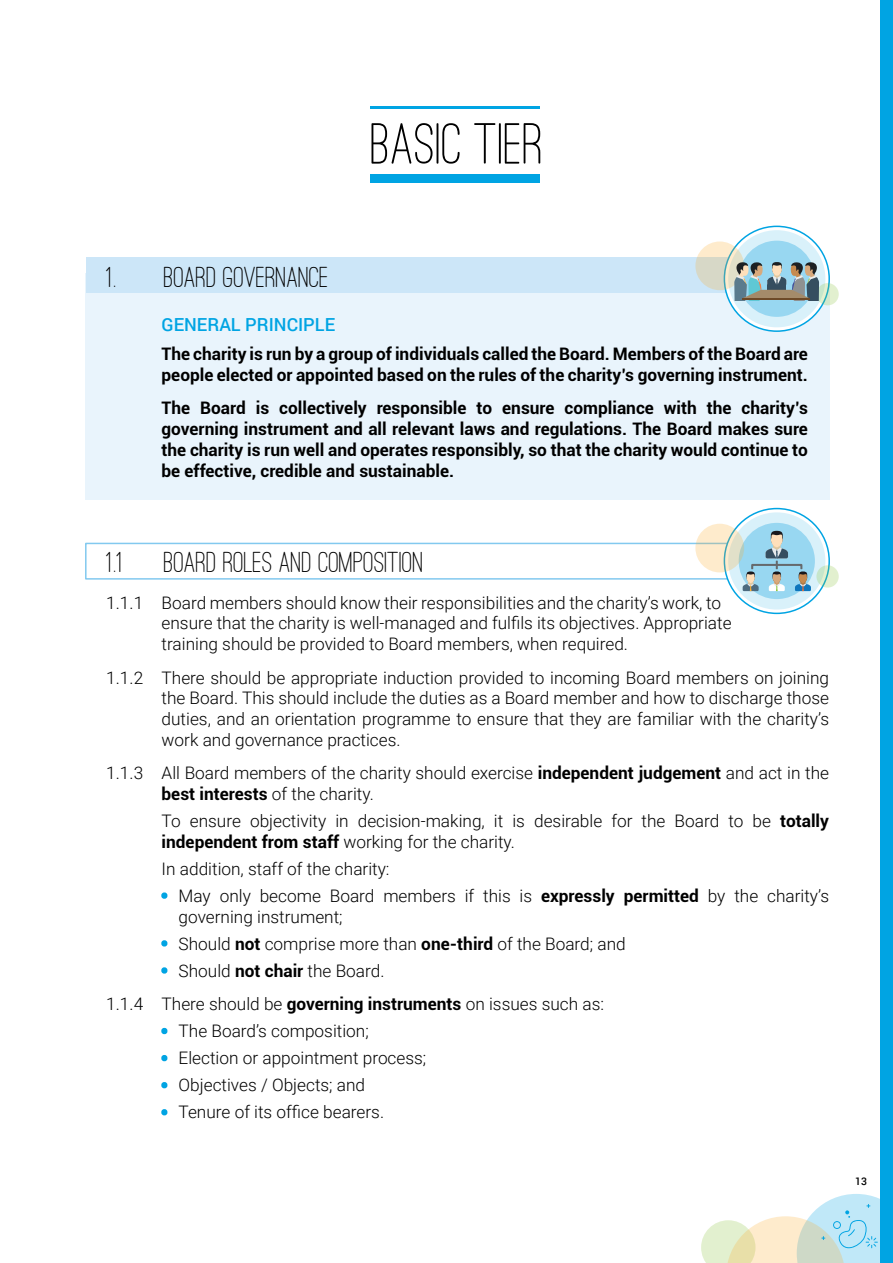
<style>
.page{position:relative;width:893px;height:1263px;background:#fff}
.page>*{position:absolute;margin:0;border:0;box-sizing:border-box;transform-origin:0 0}
.t1{font:500 60px "Ostrich Sans Rounded";color:#000}
.t2{font:500 30px "Ostrich Sans Rounded";color:#000}
.t3{font:500 18px "Roboto";color:#00a4e3}
.t4{font:300 17.25px/20.7px "Roboto";color:#000}
.t5{font:700 17.25px/20.7px "Roboto";color:#000}
.t6{font:500 10.5px "Roboto";color:#000}
.s1{font-weight:700}
.s2{color:#00a4e3}
</style>
<div class="page">
<div style="left:85px;top:273px;width:745px;height:227px;background:#e9f4fc"></div>
<hr style="left:371px;top:106px;width:169px;height:3px;background:#00a4e3">
<div style="left:371px;top:174px;width:169px;height:9px;background:#00a4e3"></div>
<div style="left:86px;top:258px;width:693px;height:35px;background:#cce6f8"></div>
<svg style="left:724px;top:226px;width:105px;height:105px"></svg>
<div style="left:728px;top:230px;width:97px;height:97px;background:#d9f1fa;border-radius:50%"></div>
<div style="left:739px;top:241px;width:76px;height:76px;background:#98d7f1;border-radius:50%"></div>
<svg style="left:816px;top:283px;width:23px;height:22px"></svg>
<svg style="left:695px;top:241px;width:49px;height:49px;background:#dfddc9"></svg>
<div style="left:85px;top:543px;width:694px;height:37px;border:2px solid #82c9ef"></div>
<svg style="left:724px;top:509px;width:105px;height:104px"></svg>
<svg style="left:728px;top:512px;width:97px;height:98px;background:#d9f0f9"></svg>
<svg style="left:739px;top:523px;width:76px;height:76px"></svg>
<svg style="left:816px;top:565px;width:23px;height:23px"></svg>
<svg style="left:695px;top:524px;width:49px;height:48px;background:#ede4ca"></svg>
<svg style="left:161px;top:892px;width:7px;height:7px"></svg>
<svg style="left:161px;top:940px;width:7px;height:7px"></svg>
<svg style="left:161px;top:967px;width:7px;height:7px"></svg>
<svg style="left:161px;top:1027px;width:7px;height:8px"></svg>
<svg style="left:161px;top:1055px;width:7px;height:7px"></svg>
<svg style="left:161px;top:1082px;width:7px;height:7px"></svg>
<svg style="left:161px;top:1109px;width:7px;height:7px"></svg>
<svg style="left:734px;top:262px;width:85px;height:38px"></svg>
<hr style="left:742px;top:298px;width:68px;height:2px;background:#6d4a28">
<svg style="left:743px;top:531px;width:68px;height:60px;background:#97c4d5"></svg>
<svg style="left:701px;top:1194px;width:180px;height:69px"></svg>
<div style="left:881px;top:0;width:12px;height:1263px;background:#00a4e3"></div>
<h1 class="t1" style="left:371px;top:108px;width:175px">BASIC TIER</h1>
<h2 class="t2" style="left:106px;top:259px;width:12px">1 .</h2>
<h2 class="t2" style="left:164px;top:259px;width:167px">BOARD GOVERNANCE</h2>
<p class="t3" style="left:162px;top:312px;width:175px">GEN ERAL PRINCIPLE</p>
<p class="t5" style="left:162px;top:343px;width:648px">The charity is run by a group of individuals called the Board. Members of the Board are people elected or appointed based on the rules of the charity’s governing instrument.</p>
<p class="t5" style="left:162px;top:397px;width:648px;text-align:justify">The Board is collectively responsible to ensure compliance with the charity’s governing instrument and all relevant laws and regulations. The Board makes sure the charity is run well and operates responsibly, so that the charity would continue to be effective, credible and sustainable.</p>
<h2 class="t2" style="left:106px;top:544px;width:17px">1 .1</h2>
<h2 class="t2" style="left:164px;top:544px;width:261px">BOARD ROLES AND COMPOSITION</h2>
<p class="t4" style="left:162px;top:592px;width:571px;text-indent:-55px">1.1.1 Board members should know their responsibilities and the charity’s work, to ensure that the charity is well-managed and fulfils its objectives. Appropriate training should be provided to Board members, when required.</p>
<p class="t4" style="left:162px;top:666px;width:669px;text-align:justify;text-indent:-55px">1.1.2 There should be appropriate induction provided to incoming Board members on joining the Board. This should include the duties as a Board member and how to discharge those duties, and an orientation programme to ensure that they are familiar with the charity’s work and governance practices.</p>
<p class="t4" style="left:162px;top:762px;width:669px;text-indent:-55px">1.1.3 All Board members of the charity should exercise <span class="s1">independent judgement</span> and act in the <span class="s1">best interests</span> of the charity.</p>
<p class="t4" style="left:162px;top:810px;width:669px">To ensure objectivity in decision-making, it is desirable for the Board to be <span class="s1">totally independent from staff</span> working for the charity.</p>
<p class="t4" style="left:162px;top:857px;width:230px">In addition, staff of the charity:</p>
<p class="t4" style="left:179px;top:885px;width:652px;text-indent:-17px"><span class="s2">•</span> May only become Board members if this is <span class="s1">expressly permitted</span> by the charity’s governing instrument;</p>
<p class="t4" style="left:162px;top:932px;width:466px"><span class="s2">•</span> Should <span class="s1">not</span> comprise more than <span class="s1">one-third</span> of the Board; and</p>
<p class="t4" style="left:106px;top:953px;width:499px;line-height:33.5px;text-indent:55px"><span class="s2">•</span> Should <span class="s1">not chair</span> the Board.<br>1.1.4 There should be <span class="s1">governing instruments</span> on issues such as:</p>
<p class="t4" style="left:162px;top:1020px;width:209px"><span class="s2">•</span> The Board’s composition;</p>
<p class="t4" style="left:162px;top:1047px;width:266px"><span class="s2">•</span> Election or appointment process;</p>
<p class="t4" style="left:162px;top:1074px;width:205px"><span class="s2">•</span> Objectives / Objects; and</p>
<p class="t4" style="left:162px;top:1101px;width:224px"><span class="s2">•</span> Tenure of its office bearers.</p>
<p class="t6" style="left:855px;top:1174px;width:13px">13</p>
</div>
